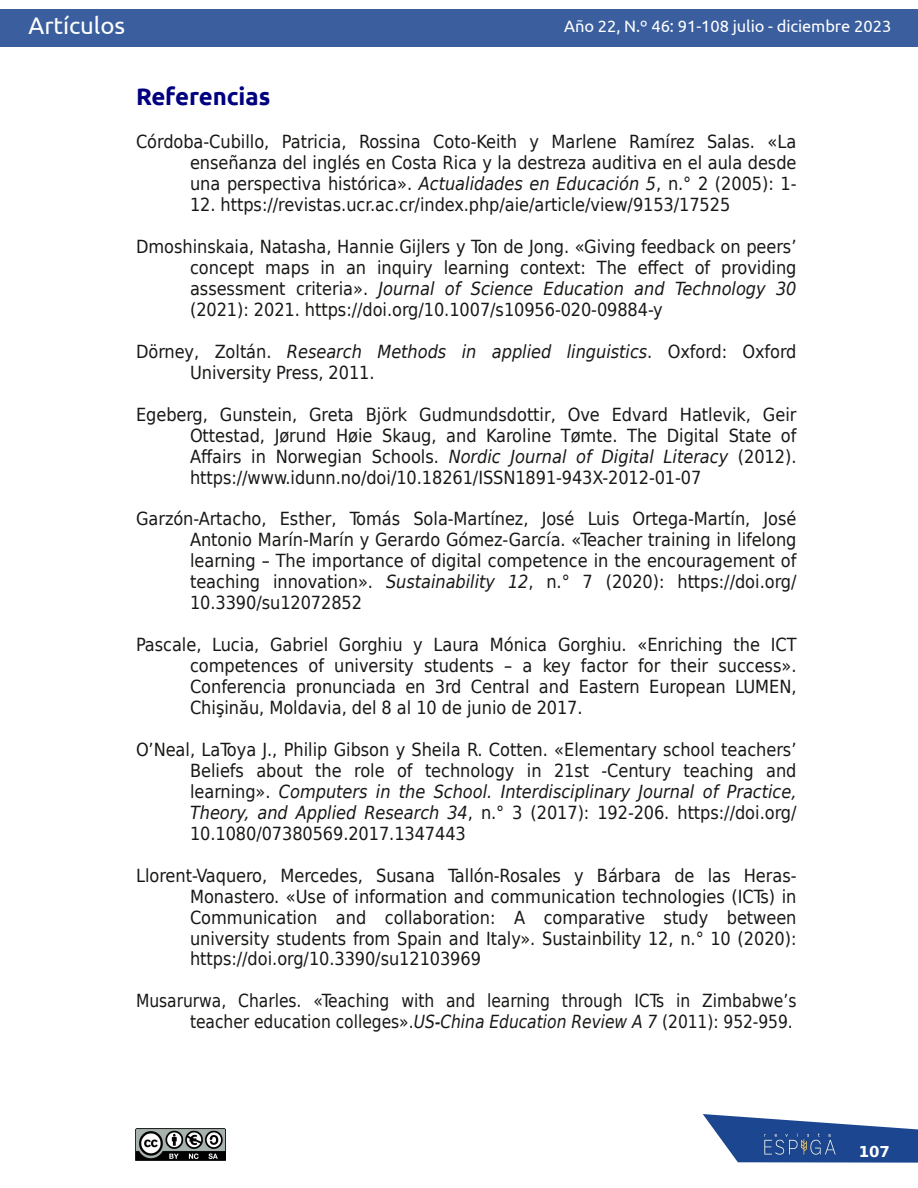
<style>
.page{position:relative;width:918px;height:1188px;background:#fff}
.page>*{position:absolute;margin:0;border:0;box-sizing:border-box;transform-origin:0 0}
.t1{font:700 24px "Ubuntu";letter-spacing:-.005em;color:#010180}
.t2{font:24px "Ubuntu";letter-spacing:-.005em;color:#fff}
.t3{font:18px/21px "DejaVu Sans Condensed";letter-spacing:-.005em;color:#181715;text-align:justify}
.t4{font:18px/21px "DejaVu Sans Condensed";letter-spacing:-.005em;color:#181715;text-align:right;scale:.96 1}
.t5{font:16.5px "Ubuntu";color:#fff}
.t6{font:700 15px "DejaVu Sans";color:#fff}
.s1{font-style:italic}
</style>
<div class="page">
<svg style="left:703px;top:1114px;width:215px;height:49px"></svg>
<img style="left:741px;top:1129px;width:118px;height:31px">
<div style="left:0;top:9px;width:918px;height:38px;background:#3a5e9e"></div>
<img style="left:135px;top:1129px;width:90px;height:31px">
<h1 class="t2" style="left:28px;top:12px;width:98px">Artículos</h1>
<p class="t5" style="left:564px;top:17px;width:329px">Año 22, N.º 46: 91-108 julio - diciembre 2023</p>
<h1 class="t1" style="left:136px;top:82px;width:136px">Referencias</h1>
<p class="t3" style="left:190px;top:132px;width:608px;text-indent:-54px">Córdoba-Cubillo, Patricia, Rossina Coto-Keith y Marlene Ramírez Salas. «La enseñanza del inglés en Costa Rica y la destreza auditiva en el aula desde una perspectiva histórica». <span class="s1">Actualidades en Educación 5</span>, n.° 2 (2005): 1-</p>
<p class="t3" style="left:190px;top:194px;width:542px">12. https://revistas.ucr.ac.cr/index.php/aie/article/view/9153/17525</p>
<p class="t3" style="left:190px;top:236px;width:608px;text-indent:-54px">Dmoshinskaia, Natasha, Hannie Gijlers y Ton de Jong. «Giving feedback on peers’ concept maps in an inquiry learning context: The effect of providing assessment criteria». <span class="s1">Journal of Science Education and Technology 30 </span>(2021): 2021. https://doi.org/10.1007/s10956-020-09884-y</p>
<p class="t3" style="left:190px;top:341px;width:608px;text-indent:-54px">Dörney, Zoltán. <span class="s1">Research Methods in applied linguistics</span>. Oxford: Oxford<br>University Press, 2011.</p>
<p class="t3" style="left:190px;top:404px;width:608px;text-indent:-54px">Egeberg, Gunstein, Greta Björk Gudmundsdottir, Ove Edvard Hatlevik, Geir Ottestad, Jørund Høie Skaug, and Karoline Tømte. The Digital State of Affairs in Norwegian Schools. <span class="s1">Nordic Journal of Digital Literacy</span> (2012). https://www.idunn.no/doi/10.18261/ISSN1891-943X-2012-01-07</p>
<p class="t3" style="left:190px;top:509px;width:608px;text-indent:-54px">Garzón-Artacho, Esther, Tomás Sola-Martínez, José Luis Ortega-Martín, José Antonio Marín-Marín y Gerardo Gómez-García. «Teacher training in lifelong learning – The importance of digital competence in the encouragement of teaching innovation». <span class="s1">Sustainability 12</span>, n.° 7 (2020): https://doi.org/ 10.3390/su12072852</p>
<p class="t3" style="left:190px;top:634px;width:608px;text-indent:-54px">Pascale, Lucia, Gabriel Gorghiu y Laura Mónica Gorghiu. «Enriching the ICT competences of university students – a key factor for their success».<br>Conferencia pronunciada en 3rd Central and Eastern European LUMEN, Chişinău, Moldavia, del 8 al 10 de junio de 2017.</p>
<p class="t3" style="left:190px;top:739px;width:608px;text-indent:-54px">O’Neal, LaToya J., Philip Gibson y Sheila R. Cotten. «Elementary school teachers’ Beliefs about the role of technology in 21st -Century teaching and learning». <span class="s1">Computers in the School. Interdisciplinary Journal of Practice, Theory, and Applied Research 34</span>, n.° 3 (2017): 192-206. https://doi.org/ 10.1080/07380569.2017.1347443</p>
<p class="t3" style="left:190px;top:865px;width:608px;text-indent:-54px">Llorent-Vaquero, Mercedes, Susana Tallón-Rosales y Bárbara de las Heras-Monastero. «Use of information and communication technologies (ICTs) in Communication and collaboration: A comparative study between university students from Spain and Italy». Sustainbility 12, n.° 10 (2020): https://doi.org/10.3390/su12103969</p>
<p class="t4" style="left:136px;top:991px;width:689px">Musarurwa, Charles. «Teaching with and learning through ICTs in Zimbabwe’s teacher education colleges».<span class="s1">US-China Education Review A 7</span> (2011): 952-959.</p>
<p class="t6" style="left:859px;top:1143px;width:33px">107</p>
</div>
